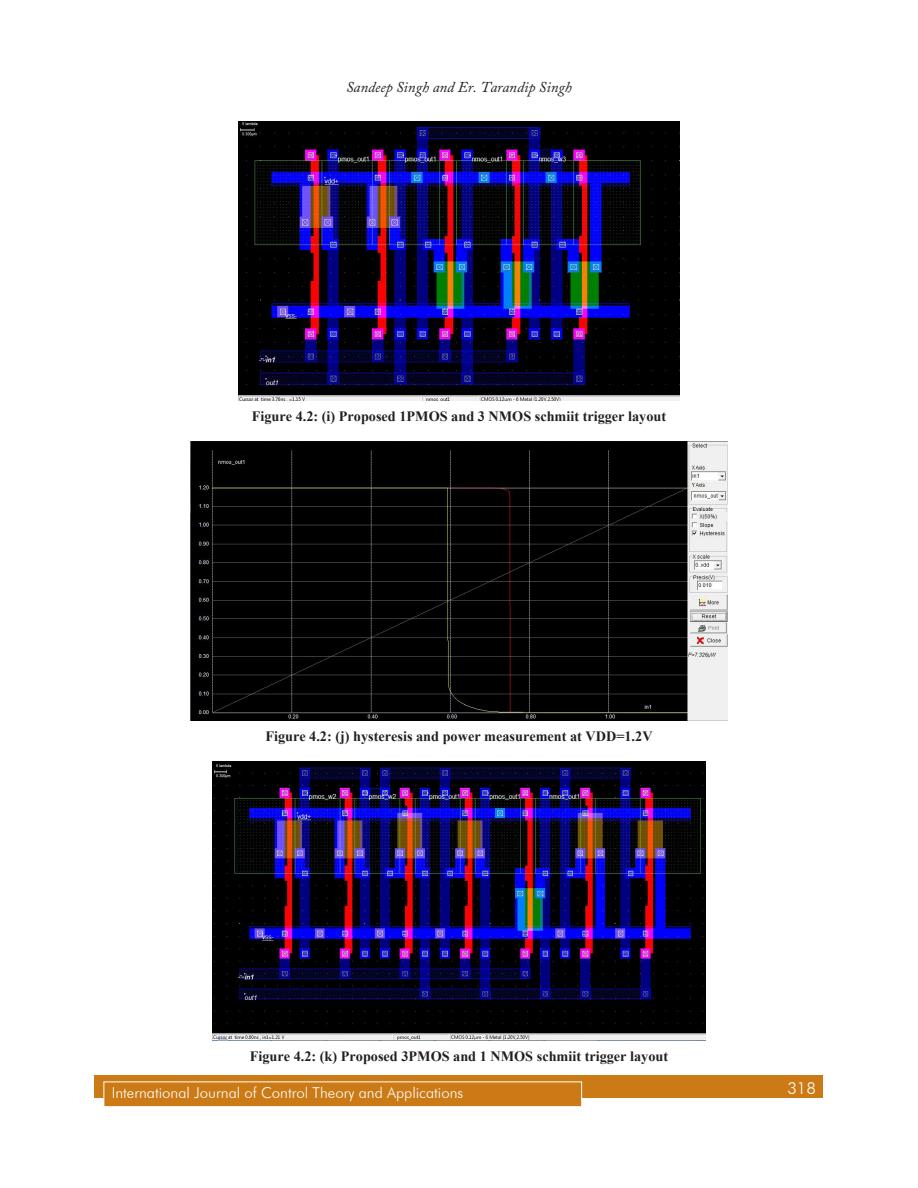
<style>
.page{position:relative;width:918px;height:1188px;background:#fff}
.page>*{position:absolute;margin:0;border:0;box-sizing:border-box;transform-origin:0 0}
.t1{font:300 16.5px "Futura BT";color:#fff}
.t2{font:300 15px "Futura BT";color:#fff}
.t3{font:italic 15px "Adobe Caslon Pro";color:#231f20}
.t4{font:700 14.25px "Times New Roman";color:#231f20}
</style>
<div class="page">
<div style="left:94px;top:1076px;width:730px;height:22px;background:#cb7a16"></div>
<div style="left:104px;top:1082px;width:478px;height:25px;background:#cb7a16"></div>
<div style="left:104px;top:1082px;width:478px;height:25px;border:1px solid #fff"></div>
<img style="left:239px;top:122px;width:440px;height:278px">
<img style="left:190px;top:441px;width:538px;height:279px">
<img style="left:213px;top:761px;width:492px;height:279px">
<p class="t3" style="left:346px;top:78px;width:227px">Sandeep Singh and Er. Tarandip Singh</p>
<p class="t4" style="left:252px;top:406px;width:416px">Figure 4.2: (i) Proposed 1PMOS and 3 NMOS schmiit trigger layout</p>
<p class="t4" style="left:265px;top:726px;width:389px">Figure 4.2: (j) hysteresis and power measurement at VDD=1.2V</p>
<p class="t4" style="left:250px;top:1046px;width:420px">Figure 4.2: (k) Proposed 3PMOS and 1 NMOS schmiit trigger layout</p>
<p class="t2" style="left:112px;top:1084px;width:353px">International Journal of Control Theory and Applications</p>
<p class="t1" style="left:787px;top:1078px;width:30px">318</p>
</div>
